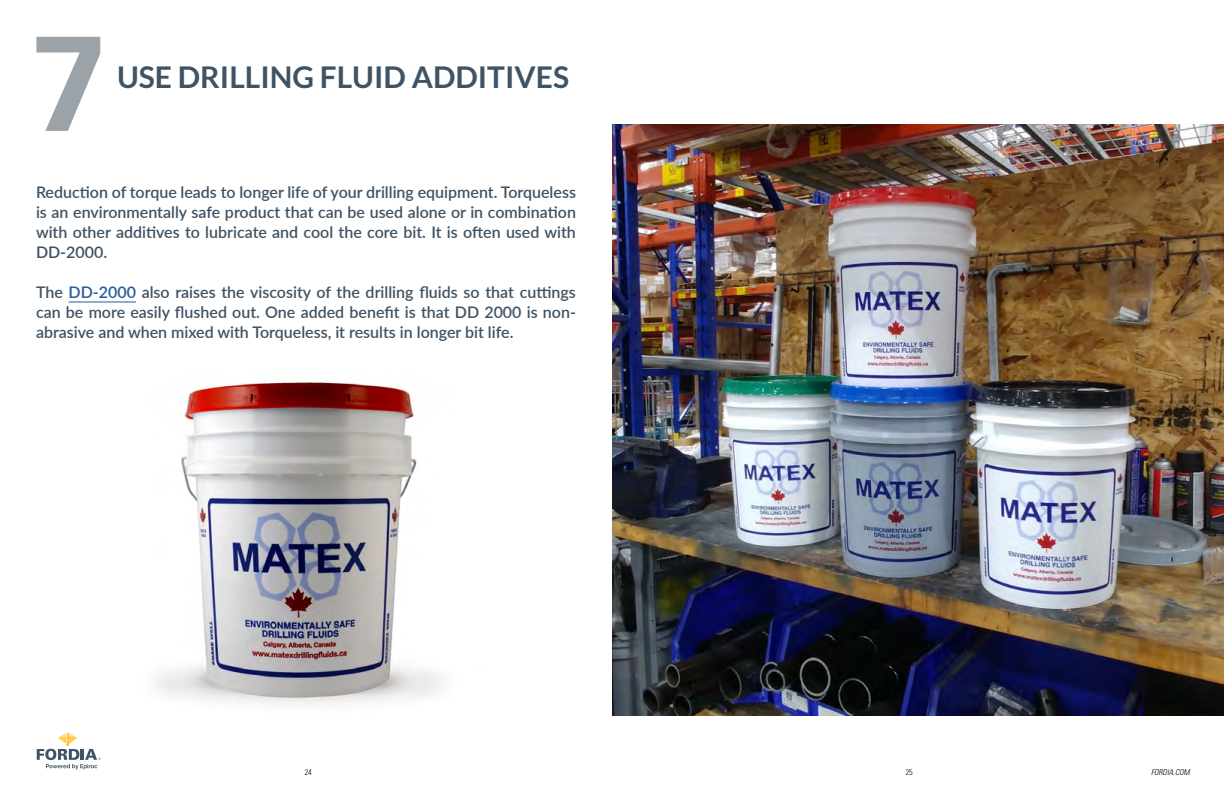
<style>
.page{position:relative;width:1224px;height:792px;background:#fff}
.page>*{position:absolute;margin:0;border:0;box-sizing:border-box;transform-origin:0 0}
.t1{font:700 135px "Univers LT Std";color:#9ba2a8}
.t2{font:700 30px "Lato";color:#3f5364}
.t3{font:600 16px/20px "Lato";color:#3f5364;text-align:justify}
.t4{font:italic 300 condensed 8px "Univers LT Std";color:#000}
.t5{font:300 condensed 8px "Univers LT Std";color:#000}
.s1{color:#275b9b}
</style>
<div class="page">
<svg style="left:37px;top:732px;width:64px;height:38px"></svg>
<hr style="left:69px;top:302px;width:67px;height:1px;background:#275b9b">
<img style="left:155px;top:382px;width:287px;height:324px">
<img style="left:612px;top:125px;width:612px;height:590px">
<h1 class="t1" style="left:31px;top:4px;width:77px">7</h1>
<h2 class="t2" style="left:117px;top:60px;width:454px">USE DRILLING FLUID ADDITIVES</h2>
<p class="t3" style="left:36px;top:182px;width:541px">Reduction of torque leads to longer life of your drilling equipment. Torqueless is an environmentally safe product that can be used alone or in combination with other additives to lubricate and cool the core bit. It is often used with DD-2000.</p>
<p class="t3" style="left:36px;top:282px;width:541px">The <span class="s1">DD-2000</span> also raises the viscosity of the drilling fluids so that cuttings can be more easily flushed out. One added benefit is that DD 2000 is non&shy;abrasive and when mixed with Torqueless, it results in longer bit life.</p>
<p class="t5" style="left:305px;top:768px;width:9px">24</p>
<p class="t5" style="left:906px;top:768px;width:9px">25</p>
<p class="t4" style="left:1151px;top:768px;width:40px">FORDIA.COM</p>
</div>
